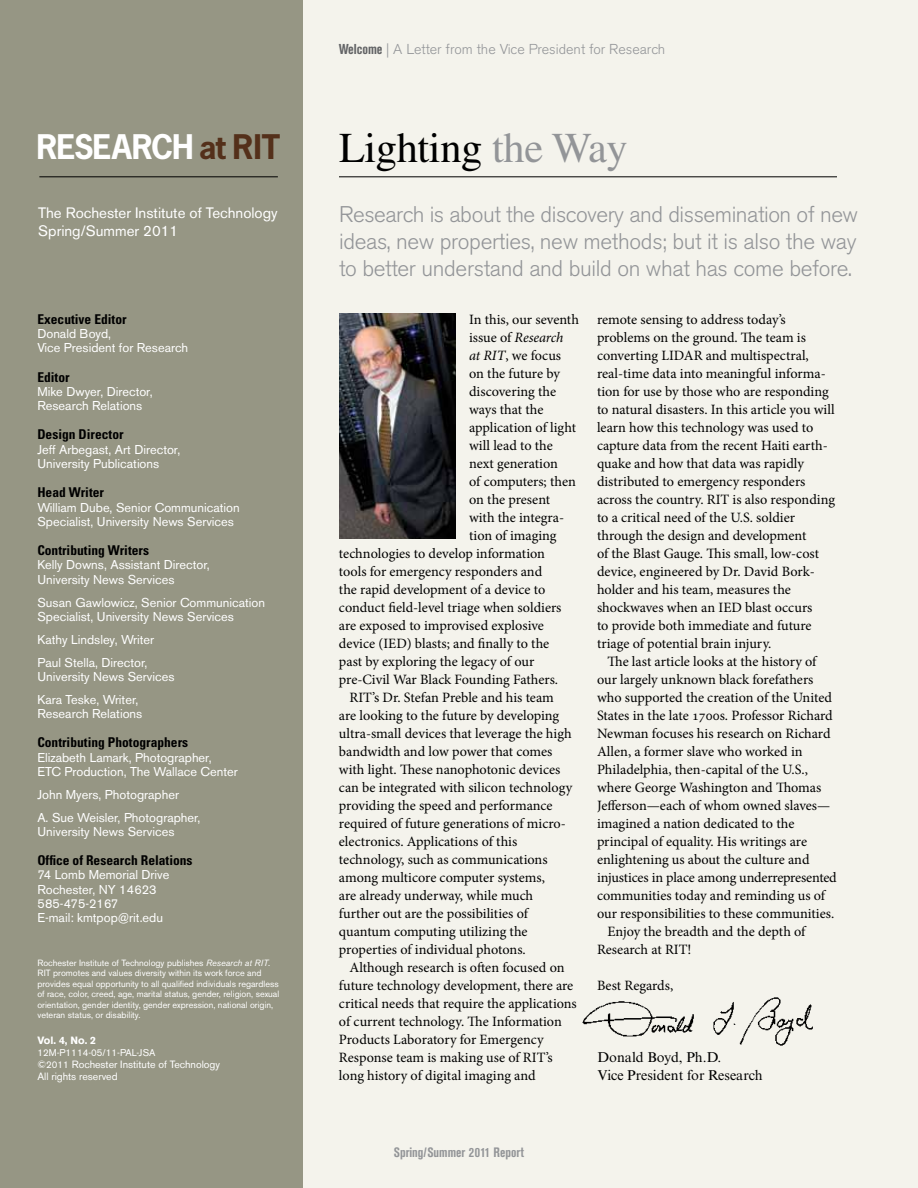
<style>
.page{position:relative;width:918px;height:1188px;background:#fff}
.page>*{position:absolute;margin:0;border:0;box-sizing:border-box;transform-origin:0 0}
.t1{font:42.45px "Times LT Std";letter-spacing:-.01em;color:#000}
.t2{font:700 31.95px "News Gothic Std";letter-spacing:-.03em;color:#fff}
.t3{font:300 22.5px/27px "Akzidenz Grotesk BE";letter-spacing:-.015em;color:#939598;text-align:justify}
.t4{font:15px/18px "Akzidenz Grotesk BE";color:#fff}
.t5{font:14.25px/18px "Minion Pro";color:#000}
.t6{font:300 14.25px "Akzidenz Grotesk BE";color:#939598}
.t7{font:14.25px/18px "Times New Roman MT Std";color:#000}
.t8{font:italic 14.25px "Minion Pro";letter-spacing:-.01em;color:#000}
.t9{font:700 condensed 13.5px "Univers LT Std";color:#000}
.t10{font:700 condensed 13.5px "Akzidenz Grotesk BE";color:#939598}
.t11{font:12.75px/14.2px "Akzidenz Grotesk BE";color:#fff}
.t12{font:10.5px/12px "Akzidenz Grotesk BE";color:#fff}
.t13{font:700 10.5px "Akzidenz Grotesk BE";color:#fff}
.t14{font:9.75px "Akzidenz Grotesk BE";color:#fff}
.t15{font:9px/10.5px "Akzidenz Grotesk BE";color:#fff}
.s1{font-size:30.3px;color:#54301a}
.s2{color:#54301a}
.s3{font-style:italic}
.s4{font-size:9.75px}
.s5{font-weight:700;font-stretch:condensed;color:#636466}
.s6{color:#939598}
.s7{font-style:normal}
</style>
<div class="page">
<div style="left:298px;top:0;width:620px;height:1188px;background:#f4f3ec"></div>
<hr style="left:339px;top:177px;width:498px;height:1px;background:#000">
<img style="left:582px;top:997px;width:231px;height:49px">
<img style="left:340px;top:314px;width:116px;height:224px">
<div style="left:0;top:0;width:303px;height:1188px;background:#969684"></div>
<hr style="left:39px;top:177px;width:239px;height:1px;background:#000">
<h2 class="t2" style="left:36px;top:126px;width:245px">RESEARCH <span class="s1">at</span> <span class="s2">RIT</span></h2>
<p class="t4" style="left:38px;top:204px;width:241px">The Rochester Institute of Technology<br>Spring/Summer 2011</p>
<p class="t9" style="left:37px;top:311px;width:91px">Executive Editor</p>
<p class="t11" style="left:37px;top:326px;width:152px">Donald Boyd,<br>Vice President for Research</p>
<p class="t9" style="left:37px;top:368px;width:34px">Editor</p>
<p class="t11" style="left:37px;top:384px;width:117px">Mike Dwyer, Director,<br>Research Relations</p>
<p class="t9" style="left:37px;top:426px;width:88px">Design Director</p>
<p class="t11" style="left:37px;top:442px;width:144px">Jeff Arbegast, Art Director,<br>University Publications</p>
<p class="t9" style="left:37px;top:484px;width:68px">Head Writer</p>
<p class="t11" style="left:37px;top:500px;width:204px">William Dube, Senior Communication<br>Specialist, University News Services</p>
<p class="t9" style="left:37px;top:542px;width:113px">Contributing Writers</p>
<p class="t11" style="left:37px;top:558px;width:174px">Kelly Downs, Assistant Director,<br>University News Services</p>
<p class="t11" style="left:37px;top:595px;width:229px">Susan Gawlowicz, Senior Communication<br>Specialist, University News Services</p>
<p class="t11" style="left:37px;top:628px;width:118px;line-height:23px">Kathy Lindsley, Writer<br>Paul Stella, Director,</p>
<p class="t11" style="left:37px;top:665px;width:139px;line-height:23px">University News Services<br>Kara Teske, Writer,</p>
<p class="t11" style="left:37px;top:706px;width:106px">Research Relations</p>
<p class="t9" style="left:37px;top:734px;width:152px">Contributing Photographers</p>
<p class="t11" style="left:37px;top:750px;width:202px">Elizabeth Lamark, Photographer,<br>ETC Production, The Wallace Center</p>
<p class="t11" style="left:37px;top:783px;width:165px;line-height:23px">John Myers, Photographer<br>A. Sue Weisler, Photographer,</p>
<p class="t11" style="left:37px;top:824px;width:139px">University News Services</p>
<p class="t9" style="left:37px;top:852px;width:157px">Office of Research Relations</p>
<p class="t11" style="left:37px;top:868px;width:134px">74 Lomb Memorial Drive<br>Rochester, NY 14623<br>585-475-2167<br>E-mail: kmtpop@rit.edu</p>
<p class="t15" style="left:37px;top:957px;width:243px">Rochester Institute of Technology publishes <span class="s3">Research at RIT</span>.<br>RIT promotes and values diversity within its work force and provides equal opportunity to all qualified individuals regardless of race, color, creed, age, marital status, gender, religion, sexual orientation, gender identity, gender expression, national origin, veteran status, or disability.</p>
<p class="t13" style="left:37px;top:1034px;width:60px">Vol. 4, No. 2</p>
<p class="t14" style="left:37px;top:1046px;width:120px">12M-P1114-05/11-PAL-JSA</p>
<p class="t12" style="left:37px;top:1058px;width:184px">©<span class="s4">2011</span> Rochester Institute of Technology<br>All rights reserved</p>
<p class="t6" style="left:339px;top:41px;width:328px"><span class="s5">Welcome</span> | A Letter from the Vice President for Research</p>
<h1 class="t1" style="left:339px;top:124px;width:290px">Lighting <span class="s6">the Way</span></h1>
<h3 class="t3" style="left:339px;top:201px;width:521px">Research is about the discovery and dissemination of new ideas, new properties, new methods; but it is also the way to better understand and build on what has come before.</h3>
<p class="t5" style="left:597px;top:311px;width:240px">remote sensing to address today’s problems on the ground. The team is converting LIDAR and multispectral, real‑time data into meaningful informa&shy;tion for use by those who are responding to natural disasters. In this article you will learn how this technology was used to capture data from the recent Haiti earth&shy;quake and how that data was rapidly distributed to emergency responders across the country. RIT is also responding to a critical need of the U.S. soldier through the design and development<br>of the Blast Gauge. This small, low-cost device, engineered by Dr. David Bork&shy;holder and his team, measures the shockwaves when an IED blast occurs<br>to provide both immediate and future triage of potential brain injury.</p>
<p class="t5" style="left:608px;top:652px;width:210px">The last article looks at the history of</p>
<p class="t5" style="left:597px;top:670px;width:218px">our largely unknown black forefathers</p>
<p class="t5" style="left:597px;top:688px;width:236px">who supported the creation of the United</p>
<p class="t5" style="left:597px;top:706px;width:237px">States in the late 1700s. Professor Richard</p>
<p class="t5" style="left:597px;top:724px;width:235px">Newman focuses his research on Richard</p>
<p class="t5" style="left:597px;top:742px;width:207px">Allen, a former slave who worked in</p>
<p class="t5" style="left:597px;top:760px;width:213px">Philadelphia, then-capital of the U.S.,</p>
<p class="t5" style="left:597px;top:778px;width:226px">where George Washington and Thomas</p>
<p class="t5" style="left:597px;top:796px;width:235px">Jefferson—each of whom owned slaves—</p>
<p class="t5" style="left:597px;top:814px;width:199px">imagined a nation dedicated to the</p>
<p class="t5" style="left:597px;top:832px;width:212px">principal of equality. His writings are</p>
<p class="t5" style="left:597px;top:850px;width:214px">enlightening us about the culture and</p>
<p class="t5" style="left:597px;top:868px;width:241px">injustices in place among underrepresented</p>
<p class="t5" style="left:597px;top:886px;width:230px">communities today and reminding us of</p>
<p class="t5" style="left:597px;top:904px;width:239px">our responsibilities to these communities.</p>
<p class="t5" style="left:608px;top:922px;width:200px">Enjoy the breadth and the depth of</p>
<p class="t5" style="left:597px;top:940px;width:96px">Research at RIT!</p>
<p class="t5" style="left:597px;top:976px;width:78px">Best Regards,</p>
<p class="t5" style="left:469px;top:311px;width:111px">In this, our seventh</p>
<p class="t8" style="left:469px;top:328px;width:96px"><span class="s7">issue of</span> Research</p>
<p class="t5" style="left:469px;top:347px;width:93px"><span class="s3">at RIT</span>, we focus</p>
<p class="t5" style="left:469px;top:365px;width:92px">on the future by</p>
<p class="t5" style="left:469px;top:383px;width:89px">discovering the</p>
<p class="t5" style="left:469px;top:401px;width:76px">ways that the</p>
<p class="t5" style="left:469px;top:419px;width:108px">application of light</p>
<p class="t5" style="left:469px;top:437px;width:85px">will lead to the</p>
<p class="t5" style="left:469px;top:455px;width:90px">next generation</p>
<p class="t5" style="left:469px;top:472px;width:108px">of computers; then</p>
<p class="t5" style="left:469px;top:490px;width:83px">on the present</p>
<p class="t5" style="left:469px;top:508px;width:97px">with the integra-</p>
<p class="t5" style="left:469px;top:526px;width:89px">tion of imaging</p>
<p class="t5" style="left:339px;top:544px;width:208px">technologies to develop information</p>
<p class="t5" style="left:339px;top:562px;width:205px">tools for emergency responders and</p>
<p class="t5" style="left:339px;top:580px;width:208px">the rapid development of a device to</p>
<p class="t5" style="left:339px;top:598px;width:224px">conduct field-level triage when soldiers</p>
<p class="t5" style="left:339px;top:616px;width:206px">are exposed to improvised explosive</p>
<p class="t5" style="left:339px;top:634px;width:212px">device (IED) blasts; and finally to the</p>
<p class="t5" style="left:339px;top:652px;width:197px">past by exploring the legacy of our</p>
<p class="t5" style="left:339px;top:670px;width:221px">pre-Civil War Black Founding Fathers.</p>
<p class="t5" style="left:349px;top:688px;width:206px">RIT’s Dr. Stefan Preble and his team</p>
<p class="t5" style="left:339px;top:706px;width:222px">are looking to the future by developing</p>
<p class="t5" style="left:339px;top:724px;width:234px">ultra-small devices that leverage the high</p>
<p class="t5" style="left:339px;top:742px;width:215px">bandwidth and low power that comes</p>
<p class="t5" style="left:339px;top:760px;width:223px">with light. These nanophotonic devices</p>
<p class="t5" style="left:339px;top:778px;width:235px">can be integrated with silicon technology</p>
<p class="t5" style="left:339px;top:796px;width:215px">providing the speed and performance</p>
<p class="t5" style="left:339px;top:814px;width:228px">required of future generations of micro-</p>
<p class="t5" style="left:339px;top:832px;width:180px">electronics. Applications of this</p>
<p class="t5" style="left:339px;top:850px;width:210px">technology, such as communications</p>
<p class="t5" style="left:339px;top:868px;width:207px">among multicore computer systems,</p>
<p class="t5" style="left:339px;top:886px;width:196px">are already underway, while much</p>
<p class="t5" style="left:339px;top:904px;width:191px">further out are the possibilities of</p>
<p class="t5" style="left:339px;top:922px;width:190px">quantum computing utilizing the</p>
<p class="t5" style="left:339px;top:940px;width:188px">properties of individual photons.</p>
<p class="t5" style="left:349px;top:958px;width:217px">Although research is often focused on</p>
<p class="t5" style="left:339px;top:976px;width:236px">future technology development, there are</p>
<p class="t5" style="left:339px;top:994px;width:239px">critical needs that require the applications</p>
<p class="t5" style="left:339px;top:1012px;width:224px">of current technology. The Information</p>
<p class="t5" style="left:339px;top:1030px;width:206px">Products Laboratory for Emergency</p>
<p class="t5" style="left:339px;top:1048px;width:215px">Response team is making use of RIT’s</p>
<p class="t5" style="left:339px;top:1066px;width:198px">long history of digital imaging and</p>
<p class="t7" style="left:597px;top:1048px;width:167px">Donald Boyd, Ph.D.<br>Vice President for Research</p>
<p class="t10" style="left:394px;top:1145px;width:132px">Spring/Summer 2011 Report</p>
</div>
